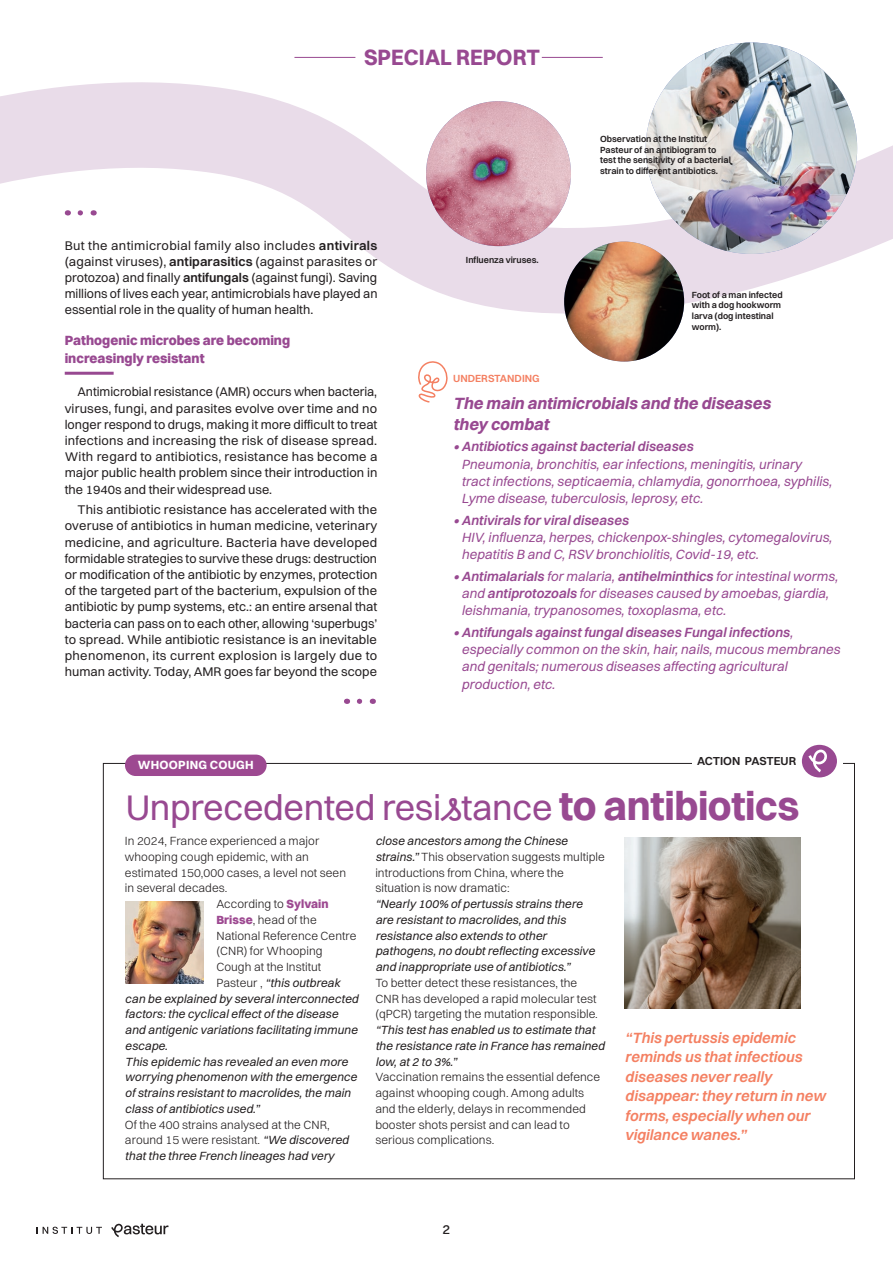
<style>
.page{position:relative;width:893px;height:1263px;background:#fff}
.page>*{position:absolute;margin:0;border:0;box-sizing:border-box;transform-origin:0 0}
.t1{font:36px "Switzer";letter-spacing:-.01em;color:#984991}
.t2{font:700 22.5px "Switzer";color:#984991;scale:.96 1}
.t3{font:italic 700 16.5px/21px "Switzer";letter-spacing:.005em;color:#984991}
.t4{font:italic 600 15px/19.5px "Switzer";letter-spacing:.005em;color:#f48062}
.t5{font:italic 13.5px/17.2px "Switzer";letter-spacing:.005em;color:#984991}
.t6{font:italic 600 13.5px "Switzer";letter-spacing:.005em;color:#984991}
.t7{font:800 13.5px/18px "Switzer";color:#984991}
.t8{font:500 13.5px "Switzer";color:#231f20}
.t9{font:12.75px/16.2px "Switzer";color:#231f20;text-align:justify}
.t10{font:300 12px/15.8px "Switzer";letter-spacing:.005em;color:#231f20}
.t11{font:italic 12px/15.8px "Switzer";letter-spacing:.005em;color:#231f20}
.t12{font:700 12px "Switzer";letter-spacing:.02em;color:#fff}
.t13{font:600 11.7px "Switzer";color:#231f20}
.t14{font:600 10.5px "Switzer";color:#f48062}
.t15{font:600 9px/10.5px "Switzer";color:#231f20}
.s1{font-weight:600}
.s2{font-family:"Pasteurscript"}
.s3{font-weight:700;font-size:40.5px}
.s4{font-weight:800;color:#9d4991}
.s5{font-weight:300;font-style:normal}
.s6{font-weight:400;font-style:italic}
</style>
<div class="page">
<svg style="left:0;top:42px;width:893px;height:268px"></svg>
<hr style="left:65px;top:372px;width:49px;height:3px;background:#984991">
<svg style="left:80px;top:210px;width:7px;height:5px"></svg>
<svg style="left:359px;top:699px;width:4px;height:5px"></svg>
<img style="left:426px;top:101px;width:145px;height:145px;border-radius:72px">
<img style="left:646px;top:43px;width:211px;height:211px;border-radius:106px">
<svg style="left:418px;top:361px;width:30px;height:42px"></svg>
<div style="left:125px;top:755px;width:142px;height:21px;background:#9d4991;border-radius:11px"></div>
<img style="left:625px;top:838px;width:175px;height:170px">
<img style="left:126px;top:901px;width:78px;height:82px">
<img style="left:564px;top:242px;width:120px;height:120px;border-radius:60px">
<hr style="left:294px;top:57px;width:61px;height:1px;background:#984991">
<hr style="left:542px;top:57px;width:61px;height:1px;background:#984991">
<svg style="left:37px;top:1227px;width:65px;height:7px"></svg>
<svg style="left:111px;top:1224px;width:57px;height:13px"></svg>
<div style="left:802px;top:745px;width:35px;height:32px;background:#984991;border-radius:50%"></div>
<svg style="left:808px;top:749px;width:19px;height:23px"></svg>
<h2 class="t2" style="left:364px;top:43px;width:185px">SPECIAL REPORT</h2>
<p class="t15" style="left:600px;top:133px;width:132px">Observation at the Institut<br>Pasteur of an antibiogram to test the sensitivity of a bacterial strain to different antibiotics.</p>
<p class="t9" style="left:65px;top:237px;width:314px">But the antimicrobial family also includes <span class="s1">antivirals </span>(against viruses), <span class="s1">antiparasitics</span> (against parasites or protozoa) and finally <span class="s1">antifungals</span> (against fungi). Saving millions of lives each year, antimicrobials have played an essential role in the quality of human health.</p>
<p class="t7" style="left:65px;top:331px;width:227px">Pathogenic microbes are becoming increasingly resistant</p>
<p class="t9" style="left:65px;top:384px;width:314px;text-indent:13px">Antimicrobial resistance (AMR) occurs when bacteria, viruses, fungi, and parasites evolve over time and no longer respond to drugs, making it more difficult to treat infections and increasing the risk of disease spread.<br>With regard to antibiotics, resistance has become a major public health problem since their introduction in the 1940s and their widespread use.</p>
<p class="t9" style="left:65px;top:501px;width:314px;text-indent:13px">This antibiotic resistance has accelerated with the overuse of antibiotics in human medicine, veterinary medicine, and agriculture. Bacteria have developed formidable strategies to survive these drugs: destruction or modification of the antibiotic by enzymes, protection of the targeted part of the bacterium, expulsion of the antibiotic by pump systems, etc.: an entire arsenal that bacteria can pass on to each other, allowing ‘superbugs’ to spread. While antibiotic resistance is an inevitable phenomenon, its current explosion is largely due to human activity. Today, AMR goes far beyond the scope</p>
<p class="t12" style="left:138px;top:757px;width:117px">WHOOPING COUGH</p>
<p class="t15" style="left:466px;top:254px;width:74px">Influenza viruses.</p>
<p class="t14" style="left:453px;top:372px;width:88px">UNDERSTANDING</p>
<p class="t15" style="left:692px;top:289px;width:92px">Foot of a man infected with a dog hookworm larva (dog intestinal worm).</p>
<p class="t3" style="left:453px;top:392px;width:319px">The main antimicrobials and the diseases they combat</p>
<p class="t6" style="left:453px;top:438px;width:242px">• Antibiotics against bacterial diseases</p>
<p class="t5" style="left:461px;top:455px;width:372px">Pneumonia, bronchitis, ear infections, meningitis, urinary tract infections, septicaemia, chlamydia, gonorrhoea, syphilis,<br>Lyme disease, tuberculosis, leprosy, etc.</p>
<p class="t6" style="left:453px;top:512px;width:177px">• Antivirals for viral diseases</p>
<p class="t5" style="left:461px;top:528px;width:372px">HIV, influenza, herpes, chickenpox-shingles, cytomegalovirus, hepatitis B and C, RSV bronchiolitis, Covid-19, etc.</p>
<p class="t5" style="left:461px;top:567px;width:378px;text-indent:-8px"><span class="s1">• Antimalarials</span> for malaria, <span class="s1">antihelminthics</span> for intestinal worms, and <span class="s1">antiprotozoals</span> for diseases caused by amoebas, giardia, leishmania, trypanosomes, toxoplasma, etc.</p>
<p class="t5" style="left:461px;top:623px;width:380px;text-indent:-8px"><span class="s1">• Antifungals against fungal diseases Fungal infections</span>, especially common on the skin, hair, nails, mucous membranes and genitals; numerous diseases affecting agricultural production, etc.</p>
<p class="t13" style="left:697px;top:754px;width:101px">ACTION PASTEUR</p>
<h1 class="t1" style="left:126px;top:786px;width:675px">Unprecedented resi<span class="s2">s</span>tance <span class="s3">to antibiotics</span></h1>
<p class="t10" style="left:125px;top:833px;width:196px">In 2024, France experienced a major</p>
<p class="t10" style="left:125px;top:849px;width:186px">whooping cough epidemic, with an</p>
<p class="t10" style="left:125px;top:864px;width:223px">estimated 150,000 cases, a level not seen</p>
<p class="t10" style="left:125px;top:880px;width:104px">in several decades.</p>
<p class="t10" style="left:216px;top:896px;width:114px">According to <span class="s4">Sylvain</span></p>
<p class="t10" style="left:216px;top:912px;width:102px"><span class="s4">Brisse</span>, head of the</p>
<p class="t10" style="left:216px;top:927px;width:142px">National Reference Centre</p>
<p class="t10" style="left:216px;top:943px;width:108px">(CNR) for Whooping</p>
<p class="t10" style="left:216px;top:959px;width:106px">Cough at the Institut</p>
<p class="t11" style="left:216px;top:975px;width:125px"><span class="s5">Pasteur ,</span> “this outbreak</p>
<p class="t11" style="left:125px;top:990px;width:235px">can be explained by several interconnected</p>
<p class="t11" style="left:125px;top:1006px;width:215px">factors: the cyclical effect of the disease</p>
<p class="t11" style="left:125px;top:1022px;width:234px">and antigenic variations facilitating immune</p>
<p class="t11" style="left:125px;top:1038px;width:44px">escape.</p>
<p class="t11" style="left:125px;top:1053px;width:224px">This epidemic has revealed an even more</p>
<p class="t11" style="left:125px;top:1069px;width:233px">worrying phenomenon with the emergence</p>
<p class="t11" style="left:125px;top:1085px;width:227px">of strains resistant to macrolides, the main</p>
<p class="t11" style="left:125px;top:1101px;width:136px">class of antibiotics used.”</p>
<p class="t10" style="left:125px;top:1116px;width:225px">Of the 400 strains analysed at the CNR, around 15 were resistant. <span class="s6">“We discovered that the three French lineages had very</span></p>
<p class="t10" style="left:375px;top:833px;width:231px"><span class="s6">close ancestors among the Chinese strains.”</span> This observation suggests multiple introductions from China, where the situation is now dramatic:</p>
<p class="t11" style="left:375px;top:896px;width:221px">“Nearly 100% of pertussis strains there are resistant to macrolides, and this resistance also extends to other pathogens, no doubt reflecting excessive and inappropriate use of antibiotics.”</p>
<p class="t10" style="left:375px;top:975px;width:224px">To better detect these resistances, the<br>CNR has developed a rapid molecular test (qPCR) targeting the mutation responsible.</p>
<p class="t11" style="left:375px;top:1022px;width:231px">“This test has enabled us to estimate that the resistance rate in France has remained low, at 2 to 3%.”</p>
<p class="t10" style="left:375px;top:1069px;width:226px">Vaccination remains the essential defence against whooping cough. Among adults and the elderly, delays in recommended booster shots persist and can lead to serious complications.</p>
<p class="t4" style="left:625px;top:1027px;width:202px">“This pertussis epidemic reminds us that infectious diseases never really disappear: they return in new forms, especially when our vigilance wanes.”</p>
<p class="t8" style="left:443px;top:1221px;width:9px">2</p>
</div>
